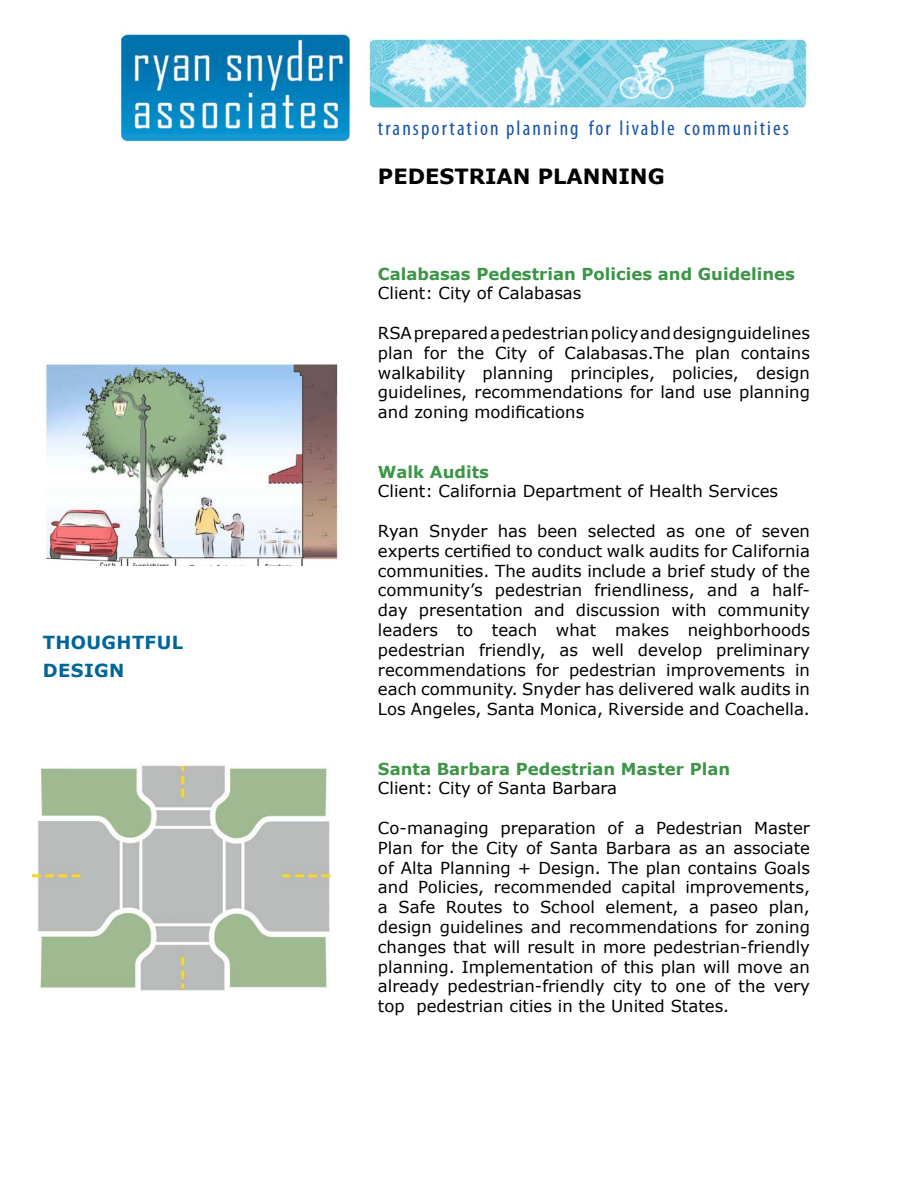
<style>
.page{position:relative;width:918px;height:1188px;background:#fff}
.page>*{position:absolute;margin:0;border:0;box-sizing:border-box;transform-origin:0 0}
.t1{font:condensed 21px "Myriad Pro";letter-spacing:.1em;color:#1853a7}
.t2{font:700 21px "Verdana";color:#000}
.t3{font:700 18px/27.6px "Verdana";letter-spacing:.02em;color:#006599}
.t4{font:16.5px/19.8px "Verdana";color:#000;text-align:justify}
.t5{font:700 16.5px "Verdana";color:#3d9547}
</style>
<div class="page">
<img style="left:121px;top:32px;width:685px;height:110px">
<div style="left:364px;top:111px;width:453px;height:32px;background:#fff"></div>
<img style="left:33px;top:764px;width:298px;height:227px">
<img style="left:46px;top:364px;width:292px;height:201px">
<p class="t3" style="left:43px;top:629px;width:142px">THOUGHTFUL<br>DESIGN</p>
<p class="t1" style="left:378px;top:115px;width:412px">transportation planning for livable communities</p>
<p class="t2" style="left:378px;top:163px;width:288px">PEDESTRIAN PLANNING</p>
<p class="t5" style="left:378px;top:263px;width:418px">Calabasas Pedestrian Policies and Guidelines</p>
<p class="t4" style="left:378px;top:284px;width:205px">Client: City of Calabasas</p>
<p class="t4" style="left:378px;top:323px;width:434px">RSA prepared a pedestrian policy and designguidelines plan for the City of Calabasas.The plan contains walkability planning principles, policies, design guidelines, recommendations for land use planning and zoning modifications</p>
<p class="t5" style="left:378px;top:461px;width:113px">Walk Audits</p>
<p class="t4" style="left:378px;top:482px;width:402px">Client: California Department of Health Services</p>
<p class="t4" style="left:378px;top:521px;width:434px">Ryan Snyder has been selected as one of seven experts certified to conduct walk audits for California communities. The audits include a brief study of the community’s pedestrian friendliness, and a half&shy;day presentation and discussion with community leaders to teach what makes neighborhoods pedestrian friendly, as well develop preliminary recommendations for pedestrian improvements in each community. Snyder has delivered walk audits in Los Angeles, Santa Monica, Riverside and Coachella.</p>
<p class="t5" style="left:378px;top:758px;width:354px">Santa Barbara Pedestrian Master Plan</p>
<p class="t4" style="left:378px;top:779px;width:241px">Client: City of Santa Barbara</p>
<p class="t4" style="left:378px;top:818px;width:434px">Co-managing preparation of a Pedestrian Master Plan for the City of Santa Barbara as an associate of Alta Planning + Design. The plan contains Goals and Policies, recommended capital improvements, a Safe Routes to School element, a paseo plan, design guidelines and recommendations for zoning changes that will result in more pedestrian-friendly planning. Implementation of this plan will move an already pedestrian-friendly city to one of the very top pedestrian cities in the United States.</p>
</div>
